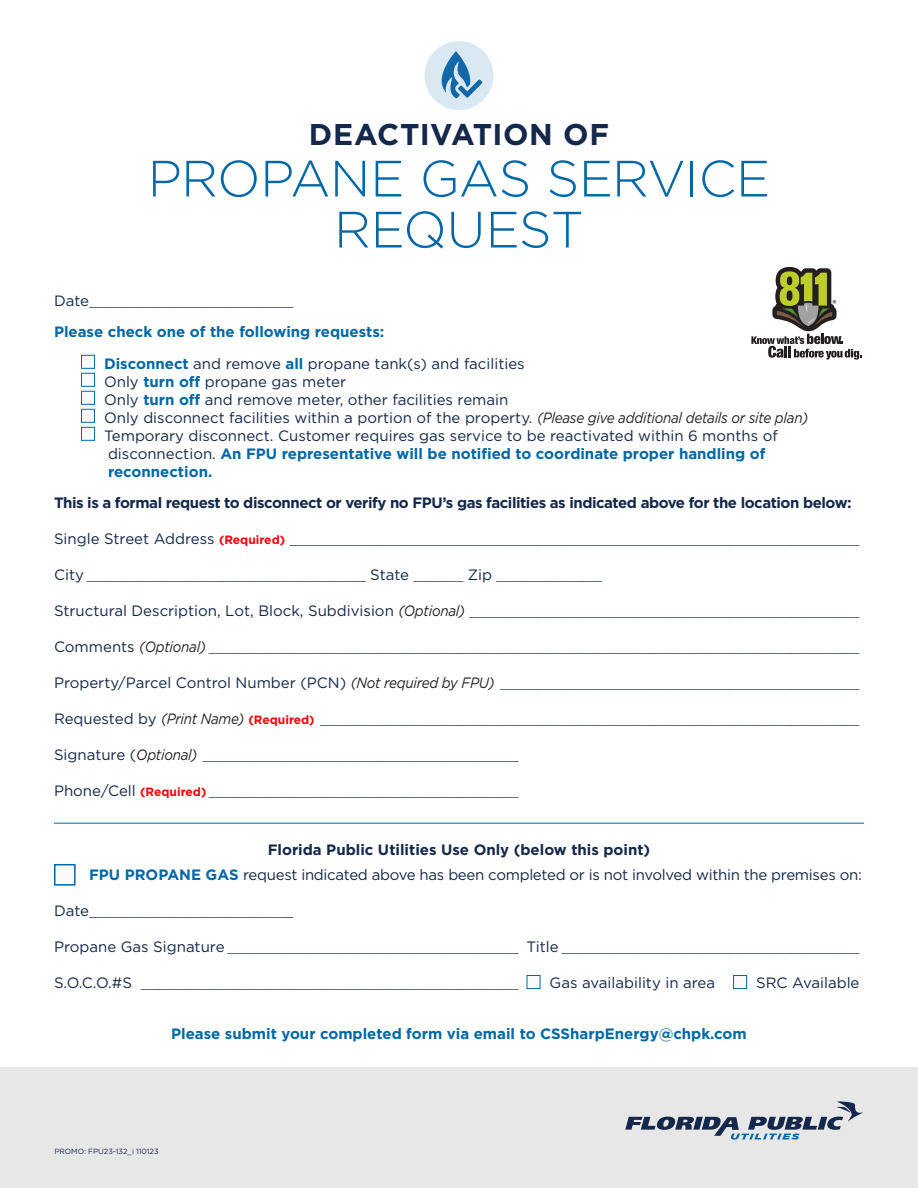
<style>
.page{position:relative;width:918px;height:1188px;background:#fff}
.page>*{position:absolute;margin:0;border:0;box-sizing:border-box;transform-origin:0 0}
.Head_1{font:300 51px/51px "Gotham";letter-spacing:-.01em;color:#0068a7;text-align:center}
.Head_2{font:700 30px "Gotham";letter-spacing:.015em;color:#14284b}
.t1{font:15px/18px "Gotham";color:#14284b}
.t2{font:700 15px "Gotham";color:#0068a7}
.t3{font:700 15px "Gotham";letter-spacing:-.03em;color:#14284b}
.t4{font:15px "Gotham";letter-spacing:-.02em;color:#14284b}
.t5{font:700 15px "Gotham";color:#14284b}
.t6{font:10.5px "Gotham";color:#14284b}
.t7{font:7.5px "Gotham";color:#14284b}
.s1{font-size:15px}
.s2{font-weight:700;color:#0068a7}
.s3{font-style:italic;color:#231f20}
.s4{font-weight:700;font-size:12px;color:#ff0004}
.s5{font-style:italic;font-size:15px;color:#231f20}
</style>
<div class="page">
<div style="left:424px;top:41px;width:70px;height:69px;background:#d9e8f1;border-radius:50%"></div>
<svg style="left:442px;top:51px;width:40px;height:47px"></svg>
<div style="left:81px;top:355px;width:14px;height:14px;background:#faf9fb;border:1px solid #0068a7"></div>
<div style="left:81px;top:373px;width:14px;height:14px;background:#faf9fb;border:1px solid #0068a7"></div>
<div style="left:81px;top:391px;width:14px;height:14px;background:#faf9fb;border:1px solid #0068a7"></div>
<div style="left:81px;top:409px;width:14px;height:14px;background:#faf9fb;border:1px solid #0068a7"></div>
<div style="left:81px;top:427px;width:14px;height:14px;background:#faf9fb;border:1px solid #0068a7"></div>
<div style="left:54px;top:864px;width:22px;height:22px;background:#faf9fb;border:2px solid #0068a7"></div>
<div style="left:527px;top:975px;width:14px;height:14px;background:#faf9fb;border:1px solid #0068a7"></div>
<div style="left:733px;top:975px;width:14px;height:14px;background:#faf9fb;border:1px solid #0068a7"></div>
<div style="left:0;top:1067px;width:918px;height:121px;background:#e8e7e8"></div>
<svg style="left:625px;top:1101px;width:238px;height:39px"></svg>
<hr style="left:54px;top:823px;width:810px;height:1px;background:#0068a7">
<svg style="left:751px;top:267px;width:111px;height:93px"></svg>
<h2 class="Head_2" style="left:309px;top:115px;width:302px">DEACTIVATION OF</h2>
<h1 class="Head_1" style="left:148px;top:152px;width:624px">PROPANE GAS SERVICE<br>REQUEST</h1>
<p class="t6" style="left:54px;top:295px;width:241px"><span class="s1">Date</span>_________________________________</p>
<p class="t2" style="left:54px;top:322px;width:332px">Please check one of the following requests:</p>
<p class="t1" style="left:104px;top:354px;width:706px"><span class="s2">Disconnect</span> and remove <span class="s2">all</span> propane tank(s) and facilities<br>Only <span class="s2">turn off</span> propane gas meter<br>Only <span class="s2">turn off</span> and remove meter, other facilities remain<br>Only disconnect facilities within a portion of the property. <span class="s3">(Please give additional details or site plan)<br></span>Temporary disconnect. Customer requires gas service to be reactivated within 6 months of disconnection. <span class="s2">An FPU representative will be notified to coordinate proper handling of reconnection.</span></p>
<p class="t3" style="left:54px;top:493px;width:799px">This is a formal request to disconnect or verify no FPU’s gas facilities as indicated above for the location below:</p>
<p class="t6" style="left:54px;top:534px;width:807px"><span class="s1">Single Street Address</span> <span class="s4">(Required)</span> ____________________________________________________________________________________________</p>
<p class="t6" style="left:54px;top:570px;width:549px"><span class="s1">City</span> _____________________________________________ <span class="s1">State</span> ________ <span class="s1">Zip</span> _________________</p>
<p class="t6" style="left:54px;top:606px;width:807px"><span class="s1">Structural Description, Lot, Block, Subdivision</span> <span class="s5">(Optional)</span> _______________________________________________________________</p>
<p class="t6" style="left:54px;top:642px;width:807px"><span class="s1">Comments</span> <span class="s5">(Optional)</span> _________________________________________________________________________________________________________</p>
<p class="t6" style="left:54px;top:678px;width:807px"><span class="s1">Property/Parcel Control Number (PCN)</span> <span class="s5">(Not required by FPU)</span> __________________________________________________________</p>
<p class="t6" style="left:54px;top:714px;width:807px"><span class="s1">Requested by</span> <span class="s5">(Print Name)</span> <span class="s4">(Required)</span> _______________________________________________________________________________________</p>
<p class="t6" style="left:54px;top:750px;width:466px"><span class="s1">Signature (</span><span class="s5">Optional)</span> ___________________________________________________</p>
<p class="t6" style="left:54px;top:786px;width:466px"><span class="s1">Phone/Cell</span> <span class="s4">(Required)</span> __________________________________________________</p>
<p class="t5" style="left:268px;top:840px;width:384px">Florida Public Utilities Use Only (below this point)</p>
<p class="t4" style="left:89px;top:865px;width:774px"><span class="s2">FPU PROPANE GAS</span> request indicated above has been completed or is not involved within the premises on:</p>
<p class="t6" style="left:54px;top:905px;width:241px"><span class="s1">Date</span>_________________________________</p>
<p class="t6" style="left:54px;top:941px;width:807px"><span class="s1">Propane Gas Signature</span> _______________________________________________ <span class="s1">Title</span> ________________________________________________</p>
<p class="t6" style="left:54px;top:977px;width:466px"><span class="s1">S.O.C.O.#S</span> _____________________________________________________________</p>
<p class="t1" style="left:550px;top:973px;width:167px">Gas availability in area</p>
<p class="t1" style="left:756px;top:973px;width:105px">SRC Available</p>
<p class="t2" style="left:171px;top:1024px;width:577px">Please submit your completed form via email to CSSharpEnergy@chpk.com</p>
<p class="t7" style="left:54px;top:1147px;width:106px">PROMO: FPU23-132_i 110123</p>
</div>
